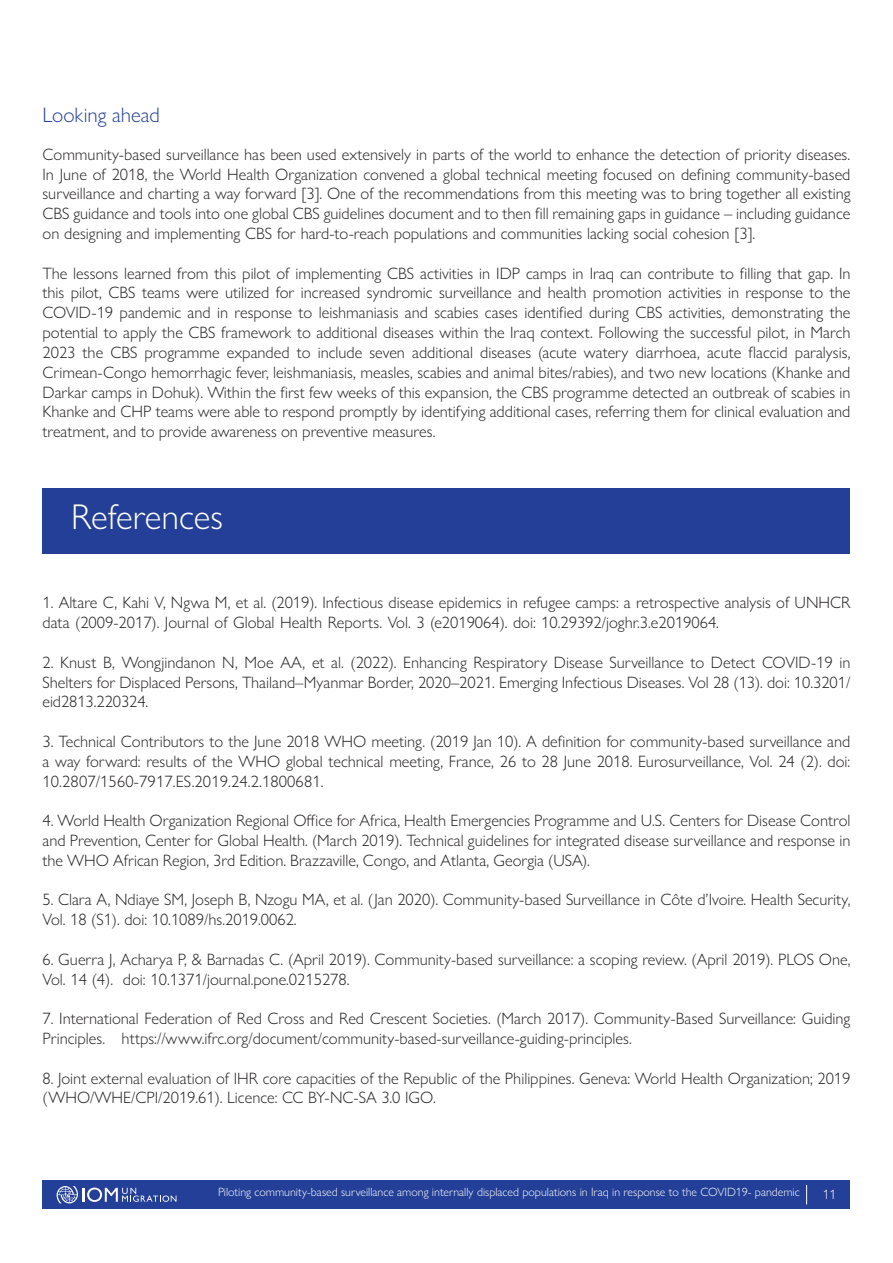
<style>
.page{position:relative;width:893px;height:1263px;background:#fff}
.page>*{position:absolute;margin:0;border:0;box-sizing:border-box;transform-origin:0 0}
.t1{font:300 36px "Gill Sans Nova";color:#fff}
.t2{font:300 21px "Gill Sans Nova";color:#233f97}
.t3{font:300 16.5px/19.8px "Gill Sans Nova";color:#231f20;text-align:justify}
.t4{font:300 13.5px "Gill Sans Nova";color:#fff}
.t5{font:300 12px "Gill Sans Nova";color:#fff}
</style>
<div class="page">
<div style="left:43px;top:1180px;width:807px;height:29px;background:#233f97"></div>
<svg style="left:57px;top:1186px;width:119px;height:17px"></svg>
<svg style="left:806px;top:1185px;width:1px;height:19px"></svg>
<div style="left:43px;top:488px;width:807px;height:65px;background:#233f97"></div>
<p class="t2" style="left:43px;top:103px;width:119px">Looking ahead</p>
<p class="t3" style="left:43px;top:144px;width:809px">Community-based surveillance has been used extensively in parts of the world to enhance the detection of priority diseases.<br>In June of 2018, the World Health Organization convened a global technical meeting focused on defining community-based surveillance and charting a way forward [3]. One of the recommendations from this meeting was to bring together all existing CBS guidance and tools into one global CBS guidelines document and to then fill remaining gaps in guidance – including guidance on designing and implementing CBS for hard-to-reach populations and communities lacking social cohesion [3].</p>
<p class="t3" style="left:43px;top:263px;width:809px">The lessons learned from this pilot of implementing CBS activities in IDP camps in Iraq can contribute to filling that gap. In this pilot, CBS teams were utilized for increased syndromic surveillance and health promotion activities in response to the COVID-19 pandemic and in response to leishmaniasis and scabies cases identified during CBS activities, demonstrating the potential to apply the CBS framework to additional diseases within the Iraq context. Following the successful pilot, in March 2023 the CBS programme expanded to include seven additional diseases (acute watery diarrhoea, acute flaccid paralysis, Crimean-Congo hemorrhagic fever, leishmaniasis, measles, scabies and animal bites/rabies), and two new locations (Khanke and Darkar camps in Dohuk). Within the first few weeks of this expansion, the CBS programme detected an outbreak of scabies in Khanke and CHP teams were able to respond promptly by identifying additional cases, referring them for clinical evaluation and treatment, and to provide awareness on preventive measures.</p>
<p class="t1" style="left:71px;top:495px;width:153px">References</p>
<p class="t3" style="left:43px;top:593px;width:809px">1. Altare C, Kahi V, Ngwa M, et al. (2019). Infectious disease epidemics in refugee camps: a retrospective analysis of UNHCR data (2009-2017). Journal of Global Health Reports. Vol. 3 (e2019064). doi: 10.29392/joghr.3.e2019064.</p>
<p class="t3" style="left:43px;top:652px;width:809px">2. Knust B, Wongjindanon N, Moe AA, et al. (2022). Enhancing Respiratory Disease Surveillance to Detect COVID-19 in Shelters for Displaced Persons, Thailand–Myanmar Border, 2020–2021. Emerging Infectious Diseases. Vol 28 (13). doi: 10.3201/ eid2813.220324.</p>
<p class="t3" style="left:43px;top:731px;width:809px">3. Technical Contributors to the June 2018 WHO meeting. (2019 Jan 10). A definition for community-based surveillance and a way forward: results of the WHO global technical meeting, France, 26 to 28 June 2018. Eurosurveillance, Vol. 24 (2). doi:<br>10.2807/1560-7917.ES.2019.24.2.1800681.</p>
<p class="t3" style="left:43px;top:810px;width:809px">4. World Health Organization Regional Office for Africa, Health Emergencies Programme and U.S. Centers for Disease Control and Prevention, Center for Global Health. (March 2019). Technical guidelines for integrated disease surveillance and response in the WHO African Region, 3rd Edition. Brazzaville, Congo, and Atlanta, Georgia (USA).</p>
<p class="t3" style="left:43px;top:890px;width:809px">5. Clara A, Ndiaye SM, Joseph B, Nzogu MA, et al. (Jan 2020). Community-based Surveillance in Côte d’Ivoire. Health Security,<br>Vol. 18 (S1). doi: 10.1089/hs.2019.0062.</p>
<p class="t3" style="left:43px;top:949px;width:809px">6. Guerra J, Acharya P, &amp; Barnadas C. (April 2019). Community-based surveillance: a scoping review. (April 2019). PLOS One,<br>Vol. 14 (4). doi: 10.1371/journal.pone.0215278.</p>
<p class="t3" style="left:43px;top:1008px;width:809px">7. International Federation of Red Cross and Red Crescent Societies. (March 2017). Community-Based Surveillance: Guiding<br>Principles. https://www.ifrc.org/document/community-based-surveillance-guiding-principles.</p>
<p class="t3" style="left:43px;top:1068px;width:809px">8. Joint external evaluation of IHR core capacities of the Republic of the Philippines. Geneva: World Health Organization; 2019 (WHO/WHE/CPI/2019.61). Licence: CC BY-NC-SA 3.0 IGO.</p>
<p class="t5" style="left:218px;top:1184px;width:583px">Piloting community-based surveillance among internally displaced populations in Iraq in response to the COVID19- pandemic</p>
<p class="t4" style="left:823px;top:1186px;width:15px">11</p>
</div>
